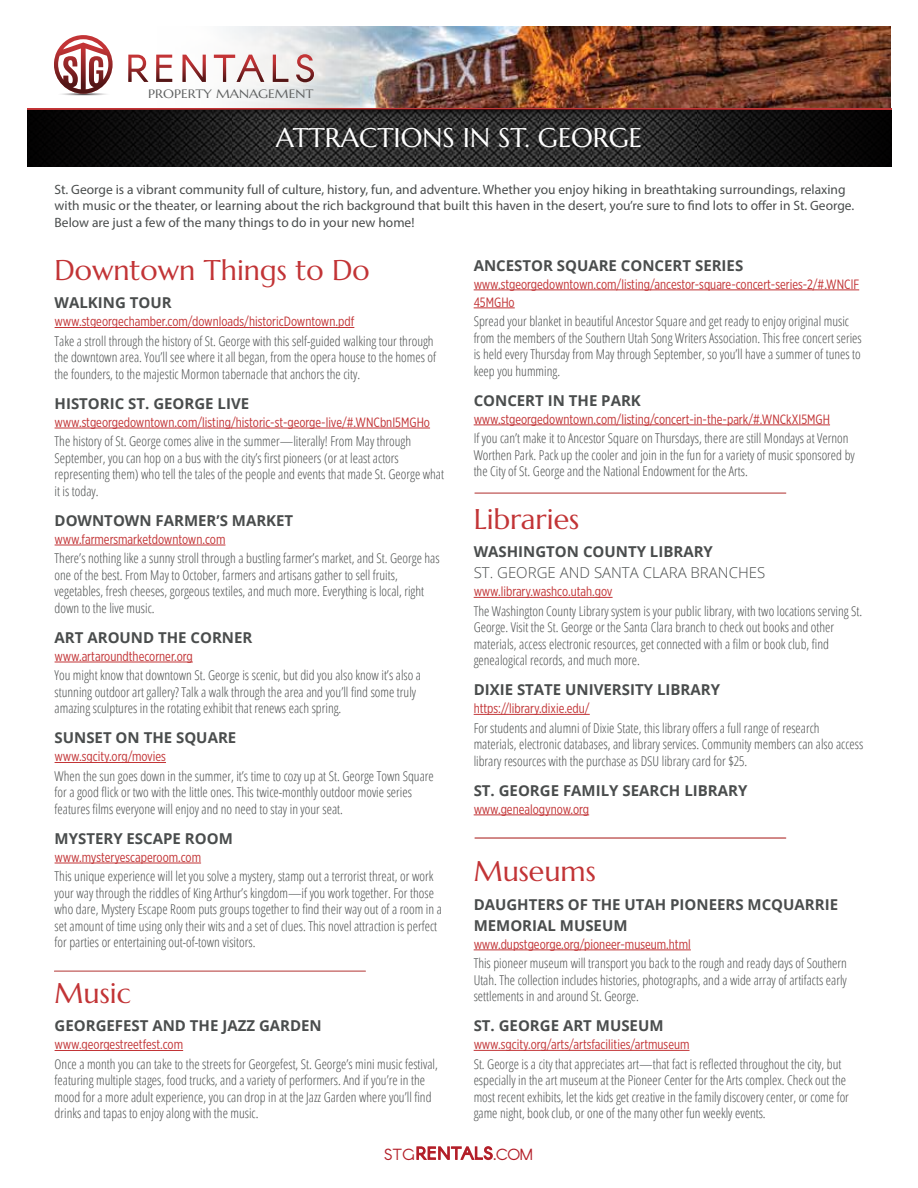
<style>
.page{position:relative;width:918px;height:1188px;background:#fff}
.page>*{position:absolute;margin:0;border:0;box-sizing:border-box;transform-origin:0 0}
.t1{font:28.5px "Marcellus";color:#c23436}
.t2{font:27px "Marcellus";color:#fff}
.t3{font:17.1px "Arcon";letter-spacing:.05em;color:#b31f29}
.t4{font:700 15px/21px "Open Sans";color:#4a4d4d}
.t5{font:300 15px "Open Sans";color:#4a4d4d}
.t6{font:300 condensed 13.5px/16.5px "Open Sans";color:#4a4d4d}
.t7{font:13.5px/18px "Gotham X Narrow";color:#c23436}
.t8{font:13.5px/16.5px "Myriad Pro";color:#4a4d4d}
.t9{font:12.15px "Marcellus";color:#5f6161;scale:1.12 1}
.s1{font-size:15.75px}
</style>
<div class="page">
<img style="left:412px;top:27px;width:479px;height:81px">
<svg style="left:128px;top:27px;width:284px;height:81px"></svg>
<hr style="left:27px;top:108px;width:864px;height:2px;background:#c33436">
<svg style="left:27px;top:117px;width:864px;height:49px;background:#1e1e1e"></svg>
<svg style="left:27px;top:109px;width:864px;height:8px;background:#251a1a"></svg>
<svg style="left:49px;top:91px;width:69px;height:5px"></svg>
<svg style="left:128px;top:55px;width:20px;height:27px"></svg>
<svg style="left:156px;top:55px;width:16px;height:27px"></svg>
<svg style="left:183px;top:55px;width:23px;height:27px"></svg>
<svg style="left:214px;top:55px;width:50px;height:27px"></svg>
<svg style="left:273px;top:55px;width:15px;height:27px"></svg>
<svg style="left:296px;top:54px;width:18px;height:28px"></svg>
<svg style="left:54px;top:35px;width:59px;height:59px"></svg>
<svg style="left:416px;top:1146px;width:77px;height:15px"></svg>
<hr style="left:55px;top:327px;width:299px;height:1px;background:#c23436">
<hr style="left:55px;top:428px;width:375px;height:1px;background:#c23436">
<hr style="left:55px;top:545px;width:170px;height:1px;background:#c23436">
<hr style="left:55px;top:662px;width:138px;height:1px;background:#c23436">
<hr style="left:55px;top:762px;width:111px;height:1px;background:#c23436">
<hr style="left:55px;top:863px;width:146px;height:1px;background:#c23436">
<hr style="left:55px;top:1050px;width:128px;height:1px;background:#c23436">
<hr style="left:474px;top:290px;width:385px;height:1px;background:#c23436">
<hr style="left:474px;top:308px;width:41px;height:1px;background:#c23436">
<hr style="left:474px;top:425px;width:356px;height:1px;background:#c23436">
<hr style="left:474px;top:597px;width:139px;height:1px;background:#c23436">
<hr style="left:474px;top:714px;width:116px;height:1px;background:#c23436">
<hr style="left:474px;top:815px;width:115px;height:1px;background:#c23436">
<hr style="left:474px;top:950px;width:217px;height:1px;background:#c23436">
<hr style="left:474px;top:1050px;width:216px;height:1px;background:#c23436">
<p class="t9" style="left:148px;top:86px;width:149px">PROPERTY MANAGEMENT</p>
<h2 class="t2" style="left:276px;top:120px;width:368px">ATTRACTIONS IN ST. GEORGE</h2>
<p class="t8" style="left:55px;top:181px;width:801px">St. George is a vibrant community full of culture, history, fun, and adventure. Whether you enjoy hiking in breathtaking surroundings, relaxing with music or the theater, or learning about the rich background that built this haven in the desert, you’re sure to find lots to offer in St. George.<br>Below are just a few of the many things to do in your new home!</p>
<h1 class="t1" style="left:55px;top:252px;width:316px">Downtown Things to Do</h1>
<p class="t4" style="left:55px;top:292px;width:119px">WALKING TOUR</p>
<p class="t7" style="left:55px;top:312px;width:301px">www.stgeorgechamber.com/downloads/historicDowntown.pdf</p>
<p class="t6" style="left:55px;top:332px;width:383px">Take a stroll through the history of St. George with this self-guided walking tour through the downtown area. You’ll see where it all began, from the opera house to the homes of the founders, to the majestic Mormon tabernacle that anchors the city.</p>
<p class="t4" style="left:55px;top:392px;width:196px">HISTORIC ST. GEORGE LIVE</p>
<p class="t7" style="left:55px;top:413px;width:377px">www.stgeorgedowntown.com/listing/historic-st-george-live/#.WNCbnI5MGHo</p>
<p class="t6" style="left:55px;top:433px;width:391px">The history of St. George comes alive in the summer—literally! From May through September, you can hop on a bus with the city’s first pioneers (or at least actors representing them) who tell the tales of the people and events that made St. George what it is today.</p>
<p class="t4" style="left:55px;top:509px;width:240px">DOWNTOWN FARMER’S MARKET</p>
<p class="t7" style="left:55px;top:530px;width:172px">www.farmersmarketdowntown.com</p>
<p class="t6" style="left:55px;top:550px;width:387px">There’s nothing like a sunny stroll through a bustling farmer’s market, and St. George has one of the best. From May to October, farmers and artisans gather to sell fruits, vegetables, fresh cheeses, gorgeous textiles, and much more. Everything is local, right down to the live music.</p>
<p class="t4" style="left:55px;top:626px;width:199px">ART AROUND THE CORNER</p>
<p class="t7" style="left:55px;top:647px;width:140px">www.artaroundthecorner.org</p>
<p class="t6" style="left:55px;top:667px;width:368px">You might know that downtown St. George is scenic, but did you also know it’s also a stunning outdoor art gallery? Talk a walk through the area and you’ll find some truly amazing sculptures in the rotating exhibit that renews each spring.</p>
<p class="t4" style="left:55px;top:727px;width:183px">SUNSET ON THE SQUARE</p>
<p class="t7" style="left:55px;top:747px;width:113px">www.sgcity.org/movies</p>
<p class="t6" style="left:55px;top:767px;width:381px">When the sun goes down in the summer, it’s time to cozy up at St. George Town Square for a good flick or two with the little ones. This twice-monthly outdoor movie series features films everyone will enjoy and no need to stay in your seat.</p>
<p class="t4" style="left:55px;top:827px;width:180px">MYSTERY ESCAPE ROOM</p>
<p class="t7" style="left:55px;top:848px;width:148px">www.mysteryescaperoom.com</p>
<p class="t6" style="left:55px;top:868px;width:389px">This unique experience will let you solve a mystery, stamp out a terrorist threat, or work your way through the riddles of King Arthur’s kingdom—if you work together. For those who dare, Mystery Escape Room puts groups together to find their way out of a room in a set amount of time using only their wits and a set of clues. This novel attraction is perfect for parties or entertaining out-of-town visitors.</p>
<h1 class="t1" style="left:55px;top:975px;width:78px">Music</h1>
<p class="t4" style="left:55px;top:1015px;width:269px">GEORGEFEST AND THE JAZZ GARDEN</p>
<p class="t7" style="left:55px;top:1035px;width:130px">www.georgestreetfest.com</p>
<p class="t6" style="left:55px;top:1055px;width:385px">Once a month you can take to the streets for Georgefest, St. George’s mini music festival, featuring multiple stages, food trucks, and a variety of performers. And if you’re in the mood for a more adult experience, you can drop in at the Jazz Garden where you’ll find drinks and tapas to enjoy along with the music.</p>
<p class="t4" style="left:474px;top:254px;width:271px">ANCESTOR SQUARE CONCERT SERIES</p>
<p class="t7" style="left:474px;top:275px;width:387px">www.stgeorgedowntown.com/listing/ancestor-square-concert-series-2/#.WNClF<br>45MGHo</p>
<p class="t6" style="left:474px;top:313px;width:390px">Spread your blanket in beautiful Ancestor Square and get ready to enjoy original music from the members of the Southern Utah Song Writers Association. This free concert series is held every Thursday from May through September, so you’ll have a summer of tunes to keep you humming.</p>
<p class="t4" style="left:474px;top:389px;width:169px">CONCERT IN THE PARK</p>
<p class="t7" style="left:474px;top:410px;width:358px">www.stgeorgedowntown.com/listing/concert-in-the-park/#.WNCkXI5MGH</p>
<p class="t6" style="left:474px;top:430px;width:383px">If you can’t make it to Ancestor Square on Thursdays, there are still Mondays at Vernon<br>Worthen Park. Pack up the cooler and join in the fun for a variety of music sponsored by the City of St. George and the National Endowment for the Arts.</p>
<h1 class="t1" style="left:474px;top:501px;width:107px">Libraries</h1>
<p class="t4" style="left:474px;top:541px;width:241px">WASHINGTON COUNTY LIBRARY</p>
<p class="t5" style="left:474px;top:562px;width:293px">ST. GEORGE AND SANTA CLARA BRANCHES</p>
<p class="t7" style="left:474px;top:582px;width:140px">www.library.washco.utah.gov</p>
<p class="t6" style="left:474px;top:602px;width:390px">The Washington County Library system is your public library, with two locations serving St.<br>George. Visit the St. George or the Santa Clara branch to check out books and other materials, access electronic resources, get connected with a film or book club, find genealogical records, and much more.</p>
<p class="t4" style="left:474px;top:679px;width:248px">DIXIE STATE UNIVERSITY LIBRARY</p>
<p class="t7" style="left:474px;top:699px;width:118px">https://library.dixie.edu/</p>
<p class="t6" style="left:474px;top:719px;width:391px">For students and alumni of Dixie State, this library offers a full range of research materials, electronic databases, and library services. Community members can also access library resources with the purchase as DSU library card for $25.</p>
<p class="t4" style="left:474px;top:779px;width:275px">ST. GEORGE FAMILY SEARCH LIBRARY</p>
<p class="t7" style="left:474px;top:800px;width:117px">www.genealogynow.org</p>
<h1 class="t1" style="left:474px;top:853px;width:124px">Museums</h1>
<p class="t4" style="left:474px;top:893px;width:366px">DAUGHTERS OF THE UTAH PIONEERS MCQUARRIE<br>MEMORIAL MUSEUM</p>
<p class="t7" style="left:474px;top:935px;width:219px">www.dupstgeorge.org/pioneer-museum.html</p>
<p class="t6" style="left:474px;top:955px;width:375px;text-align:justify">This pioneer museum will transport you back to the rough and ready days of Southern Utah. The collection includes histories, photographs, and a wide array of artifacts early settlements in and around St. George.</p>
<p class="t4" style="left:474px;top:1015px;width:191px">ST. GEORGE ART MUSEUM</p>
<p class="t7" style="left:474px;top:1035px;width:217px">www.sgcity.org/arts/artsfacilities/artmuseum</p>
<p class="t6" style="left:474px;top:1055px;width:377px">St. George is a city that appreciates art—that fact is reflected throughout the city, but especially in the art museum at the Pioneer Center for the Arts complex. Check out the most recent exhibits, let the kids get creative in the family discovery center, or come for game night, book club, or one of the many other fun weekly events.</p>
<p class="t3" style="left:384px;top:1142px;width:151px"><span class="s1">STG</span>RENTALS.<span class="s1">COM</span></p>
</div>
